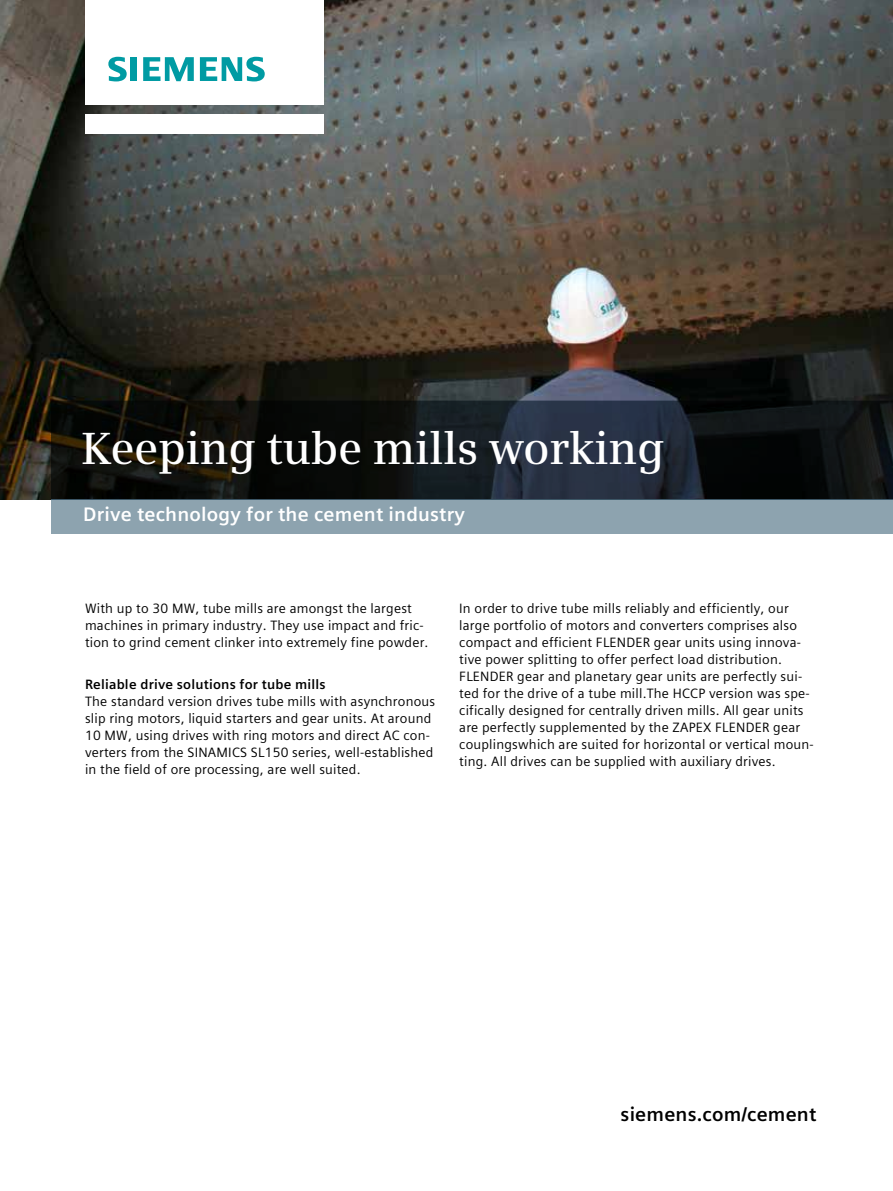
<style>
.page{position:relative;width:893px;height:1191px;background:#fff}
.page>*{position:absolute;margin:0;border:0;box-sizing:border-box;transform-origin:0 0}
.t1{font:600 45px "Siemens Serif";letter-spacing:-.01em;color:#fff}
.t2{font:700 19.5px "Siemens Sans Global";letter-spacing:.01em;color:#fff}
.t3{font:700 19.5px "Siemens Sans Global";letter-spacing:.01em;color:#000}
.t4{font:13.5px/17px "Siemens Sans Global";letter-spacing:.015em;color:#000}
.t5{font:700 13.5px "Siemens Sans Global";letter-spacing:.015em;color:#000}
</style>
<div class="page">
<img style="left:0;top:0;width:893px;height:500px">
<div style="left:51px;top:500px;width:842px;height:34px;background:#8da3af"></div>
<div style="left:85px;top:0;width:238px;height:105px;background:#fff"></div>
<svg style="left:108px;top:57px;width:19px;height:24px"></svg>
<div style="left:130px;top:57px;width:7px;height:24px;background:#009ba3"></div>
<svg style="left:143px;top:57px;width:51px;height:24px"></svg>
<svg style="left:200px;top:57px;width:65px;height:24px"></svg>
<svg style="left:817px;top:400px;width:76px;height:100px;background:#121516"></svg>
<svg style="left:51px;top:91px;width:766px;height:409px;background:#45423d"></svg>
<h1 class="t1" style="left:82px;top:422px;width:584px">Keeping tube mills working</h1>
<h2 class="t2" style="left:83px;top:500px;width:383px">Drive technology for the cement industry</h2>
<p class="t4" style="left:85px;top:599px;width:345px">With up to 30 MW, tube mills are amongst the largest machines in primary industry. They use impact and fric&shy;tion to grind cement clinker into extremely fine powder.</p>
<p class="t5" style="left:85px;top:674px;width:242px">Reliable drive solutions for tube mills</p>
<p class="t4" style="left:85px;top:693px;width:352px">The standard version drives tube mills with asynchronous slip ring motors, liquid starters and gear units. At around 10 MW, using drives with ring motors and direct AC con&shy;verters from the SINAMICS SL150 series, well-established in the field of ore processing, are well suited.</p>
<p class="t4" style="left:459px;top:599px;width:356px">In order to drive tube mills reliably and efficiently, our large portfolio of motors and converters comprises also compact and efficient FLENDER gear units using innova&shy;tive power splitting to offer perfect load distribution.<br>FLENDER gear and planetary gear units are perfectly sui&shy;ted for the drive of a tube mill.The HCCP version was spe&shy;cifically designed for centrally driven mills. All gear units are perfectly supplemented by the ZAPEX FLENDER gear couplingswhich are suited for horizontal or vertical moun&shy;ting. All drives can be supplied with auxiliary drives.</p>
<h2 class="t3" style="left:621px;top:1099px;width:197px">siemens.com/cement</h2>
</div>
